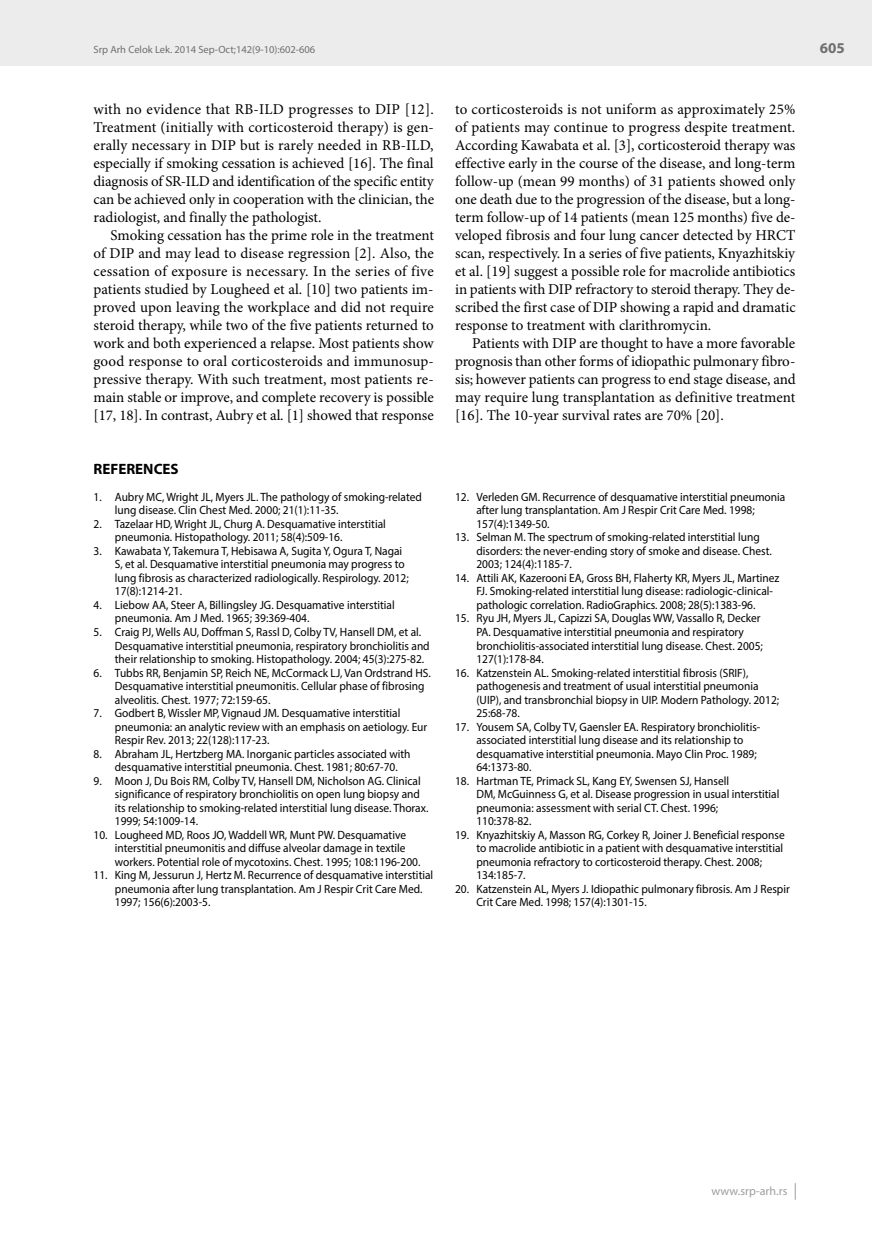
<style>
.page{position:relative;width:872px;height:1234px;background:#fff}
.page>*{position:absolute;margin:0;border:0;box-sizing:border-box;transform-origin:0 0}
.t1{font:15px/18px "Minion Pro";letter-spacing:-.005em;color:#000;text-align:justify}
.t2{font:700 15px "Myriad Pro";color:#000}
.t3{font:700 15px "Myriad Pro";color:#6f6f6e}
.t4{font:12px/13.5px "Myriad Pro";color:#000;scale:.95 1}
.t5{font:12px "Myriad Pro";letter-spacing:.005em;color:#9c9d9d}
.t6{font:10.5px "Myriad Pro";color:#6f6f6e}
</style>
<div class="page">
<div style="left:0;top:0;width:872px;height:66px;background:#ececed"></div>
<svg style="left:795px;top:1183px;width:1px;height:16px"></svg>
<p class="t6" style="left:94px;top:43px;width:223px">Srp Arh Celok Lek. 2014 Sep-Oct;142(9-10):602-606</p>
<p class="t3" style="left:820px;top:38px;width:26px">605</p>
<p class="t1" style="left:94px;top:100px;width:342px">with no evidence that RB-ILD progresses to DIP [12].<br>Treatment (initially with corticosteroid therapy) is gen&shy;erally necessary in DIP but is rarely needed in RB-ILD, especially if smoking cessation is achieved [16]. The final diagnosis of SR-ILD and identification of the specific entity can be achieved only in cooperation with the clinician, the radiologist, and finally the pathologist.</p>
<p class="t1" style="left:94px;top:226px;width:342px;text-indent:17px">Smoking cessation has the prime role in the treatment of DIP and may lead to disease regression [2]. Also, the cessation of exposure is necessary. In the series of five patients studied by Lougheed et al. [10] two patients im&shy;proved upon leaving the workplace and did not require steroid therapy, while two of the five patients returned to work and both experienced a relapse. Most patients show good response to oral corticosteroids and immunosup&shy;pressive therapy. With such treatment, most patients re&shy;main stable or improve, and complete recovery is possible [17, 18]. In contrast, Aubry et al. [1] showed that response</p>
<p class="t2" style="left:94px;top:459px;width:87px">REFERENCES</p>
<p class="t4" style="left:115px;top:490px;width:325px;text-indent:-21px">1. Aubry MC, Wright JL, Myers JL. The pathology of smoking-related lung disease. Clin Chest Med. 2000; 21(1):11-35.</p>
<p class="t4" style="left:115px;top:517px;width:287px;text-indent:-21px">2. Tazelaar HD, Wright JL, Churg A. Desquamative interstitial pneumonia. Histopathology. 2011; 58(4):509-16.</p>
<p class="t4" style="left:115px;top:544px;width:311px;text-indent:-21px">3. Kawabata Y, Takemura T, Hebisawa A, Sugita Y, Ogura T, Nagai S, et al. Desquamative interstitial pneumonia may progress to lung fibrosis as characterized radiologically. Respirology. 2012; 17(8):1214-21.</p>
<p class="t4" style="left:115px;top:598px;width:296px;text-indent:-21px">4. Liebow AA, Steer A, Billingsley JG. Desquamative interstitial pneumonia. Am J Med. 1965; 39:369-404.</p>
<p class="t4" style="left:115px;top:625px;width:333px;text-indent:-21px">5. Craig PJ, Wells AU, Doffman S, Rassl D, Colby TV, Hansell DM, et al.<br>Desquamative interstitial pneumonia, respiratory bronchiolitis and their relationship to smoking. Histopathology. 2004; 45(3):275-82.</p>
<p class="t4" style="left:115px;top:665px;width:334px;text-indent:-21px">6. Tubbs RR, Benjamin SP, Reich NE, McCormack LJ, Van Ordstrand HS.<br>Desquamative interstitial pneumonitis. Cellular phase of fibrosing alveolitis. Chest. 1977; 72:159-65.</p>
<p class="t4" style="left:115px;top:706px;width:330px;text-indent:-21px">7. Godbert B, Wissler MP, Vignaud JM. Desquamative interstitial pneumonia: an analytic review with an emphasis on aetiology. Eur<br>Respir Rev. 2013; 22(128):117-23.</p>
<p class="t4" style="left:115px;top:746px;width:313px;text-indent:-21px">8. Abraham JL, Hertzberg MA. Inorganic particles associated with desquamative interstitial pneumonia. Chest. 1981; 80:67-70.</p>
<p class="t4" style="left:115px;top:773px;width:331px;text-indent:-21px">9. Moon J, Du Bois RM, Colby TV, Hansell DM, Nicholson AG. Clinical significance of respiratory bronchiolitis on open lung biopsy and its relationship to smoking-related interstitial lung disease. Thorax.<br>1999; 54:1009-14.</p>
<p class="t4" style="left:115px;top:827px;width:323px;text-indent:-21px">10. Lougheed MD, Roos JO, Waddell WR, Munt PW. Desquamative interstitial pneumonitis and diffuse alveolar damage in textile workers. Potential role of mycotoxins. Chest. 1995; 108:1196-200.</p>
<p class="t4" style="left:115px;top:868px;width:337px;text-indent:-21px">11. King M, Jessurun J, Hertz M. Recurrence of desquamative interstitial pneumonia after lung transplantation. Am J Respir Crit Care Med.<br>1997; 156(6):2003-5.</p>
<p class="t1" style="left:455px;top:100px;width:342px">to corticosteroids is not uniform as approximately 25% of patients may continue to progress despite treatment.<br>According Kawabata et al. [3], corticosteroid therapy was effective early in the course of the disease, and long-term follow-up (mean 99 months) of 31 patients showed only one death due to the progression of the disease, but a long&shy;term follow-up of 14 patients (mean 125 months) five de&shy;veloped fibrosis and four lung cancer detected by HRCT scan, respectively. In a series of five patients, Knyazhitskiy et al. [19] suggest a possible role for macrolide antibiotics in patients with DIP refractory to steroid therapy. They de&shy;scribed the first case of DIP showing a rapid and dramatic response to treatment with clarithromycin.</p>
<p class="t1" style="left:455px;top:334px;width:342px;text-indent:17px">Patients with DIP are thought to have a more favorable prognosis than other forms of idiopathic pulmonary fibro&shy;sis; however patients can progress to end stage disease, and may require lung transplantation as definitive treatment [16]. The 10-year survival rates are 70% [20].</p>
<p class="t4" style="left:476px;top:490px;width:327px;text-indent:-21px">12. Verleden GM. Recurrence of desquamative interstitial pneumonia after lung transplantation. Am J Respir Crit Care Med. 1998;<br>157(4):1349-50.</p>
<p class="t4" style="left:476px;top:530px;width:312px;text-indent:-21px">13. Selman M. The spectrum of smoking-related interstitial lung disorders: the never-ending story of smoke and disease. Chest.<br>2003; 124(4):1185-7.</p>
<p class="t4" style="left:476px;top:571px;width:320px;text-indent:-21px">14. Attili AK, Kazerooni EA, Gross BH, Flaherty KR, Myers JL, Martinez<br>FJ. Smoking-related interstitial lung disease: radiologic-clinical&shy;pathologic correlation. RadioGraphics. 2008; 28(5):1383-96.</p>
<p class="t4" style="left:476px;top:611px;width:303px;text-indent:-21px">15. Ryu JH, Myers JL, Capizzi SA, Douglas WW, Vassallo R, Decker PA. Desquamative interstitial pneumonia and respiratory bronchiolitis-associated interstitial lung disease. Chest. 2005; 127(1):178-84.</p>
<p class="t4" style="left:476px;top:665px;width:320px;text-indent:-21px">16. Katzenstein AL. Smoking-related interstitial fibrosis (SRIF), pathogenesis and treatment of usual interstitial pneumonia (UIP), and transbronchial biopsy in UIP. Modern Pathology. 2012; 25:68-78.</p>
<p class="t4" style="left:476px;top:719px;width:300px;text-indent:-21px">17. Yousem SA, Colby TV, Gaensler EA. Respiratory bronchiolitis&shy;associated interstitial lung disease and its relationship to desquamative interstitial pneumonia. Mayo Clin Proc. 1989; 64:1373-80.</p>
<p class="t4" style="left:476px;top:773px;width:320px;text-indent:-21px">18. Hartman TE, Primack SL, Kang EY, Swensen SJ, Hansell<br>DM, McGuinness G, et al. Disease progression in usual interstitial pneumonia: assessment with serial CT. Chest. 1996;<br>110:378-82.</p>
<p class="t4" style="left:476px;top:827px;width:326px;text-indent:-21px">19. Knyazhitskiy A, Masson RG, Corkey R, Joiner J. Beneficial response to macrolide antibiotic in a patient with desquamative interstitial pneumonia refractory to corticosteroid therapy. Chest. 2008; 134:185-7.</p>
<p class="t4" style="left:476px;top:881px;width:331px;text-indent:-21px">20. Katzenstein AL, Myers J. Idiopathic pulmonary fibrosis. Am J Respir<br>Crit Care Med. 1998; 157(4):1301-15.</p>
<p class="t5" style="left:711px;top:1183px;width:77px">www.srp-arh.rs</p>
</div>
